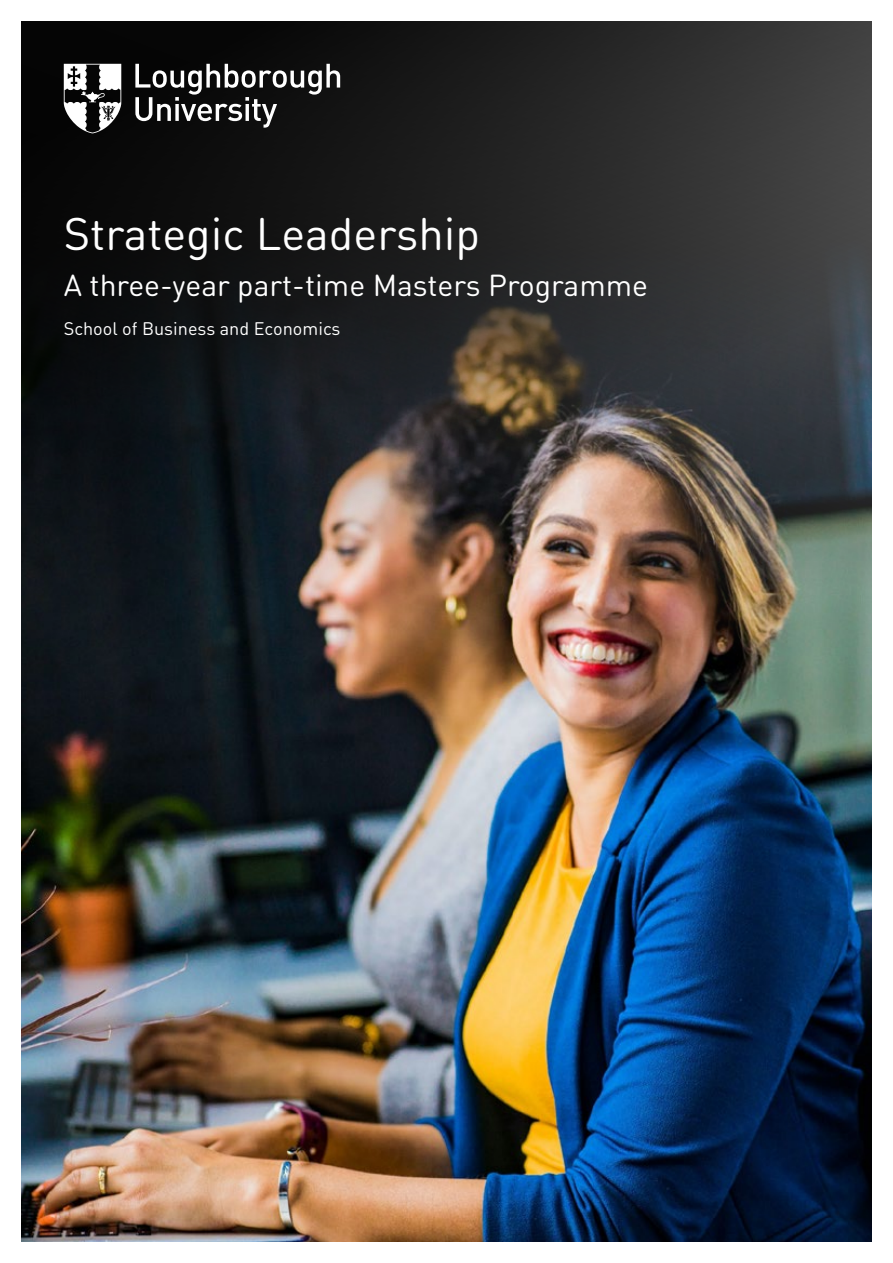
<style>
.page{position:relative;width:893px;height:1263px;background:#fff}
.page>*{position:absolute;margin:0;border:0;box-sizing:border-box;transform-origin:0 0}
.t1{font:45px "DIN Round OT";color:#fff}
.t2{font:30px "DIN Round OT";color:#fff}
.t3{font:18px "DIN Round OT";color:#fff}
</style>
<div class="page">
<img style="left:21px;top:738px;width:851px;height:504px">
<img style="left:21px;top:21px;width:851px;height:717px">
<svg style="left:64px;top:64px;width:57px;height:69px"></svg>
<svg style="left:135px;top:64px;width:205px;height:64px"></svg>
<h1 class="t1" style="left:64px;top:206px;width:418px">Strategic Leadership</h1>
<p class="t2" style="left:64px;top:267px;width:586px">A three-year part-time Masters Programme</p>
<p class="t3" style="left:64px;top:317px;width:278px">School of Business and Economics</p>
</div>
